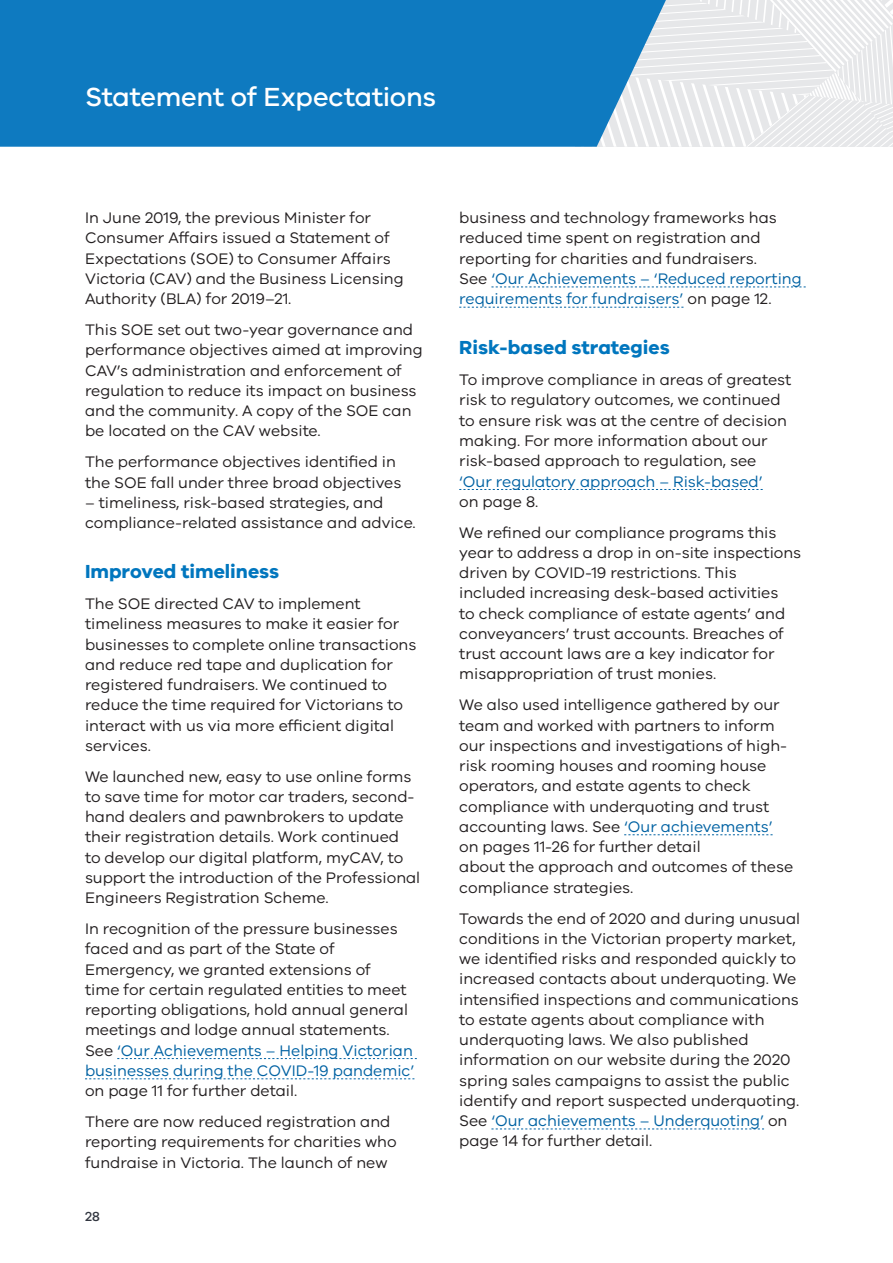
<style>
.page{position:relative;width:893px;height:1263px;background:#fff}
.page>*{position:absolute;margin:0;border:0;box-sizing:border-box;transform-origin:0 0}
.t1{font:500 27px "VIC";letter-spacing:-.01em;color:#fff}
.t2{font:700 19.5px "VIC";color:#0076be}
.t3{font:15.75px/20.2px "VIC";color:#231f20}
.t4{font:15.75px "VIC";color:#0062a3}
.t5{font:500 13.5px "VIC";color:#323640}
.s1{color:#0062a3}
</style>
<div class="page">
<svg style="left:672px;top:0;width:221px;height:147px"></svg>
<div style="left:0;top:0;width:672px;height:147px;background:#0e7ac0"></div>
<svg style="left:117px;top:1058px;width:300px;height:1px"></svg>
<svg style="left:85px;top:1078px;width:329px;height:1px"></svg>
<svg style="left:491px;top:287px;width:315px;height:1px"></svg>
<svg style="left:459px;top:307px;width:224px;height:1px"></svg>
<svg style="left:459px;top:489px;width:304px;height:1px"></svg>
<svg style="left:624px;top:834px;width:149px;height:1px"></svg>
<svg style="left:491px;top:1129px;width:273px;height:1px"></svg>
<h1 class="t1" style="left:85px;top:81px;width:352px">Statement of Expectations</h1>
<p class="t3" style="left:85px;top:207px;width:320px">In June 2019, the previous Minister for Consumer Affairs issued a Statement of Expectations (SOE) to Consumer Affairs Victoria (CAV) and the Business Licensing Authority (BLA) for 2019–21.</p>
<p class="t3" style="left:85px;top:319px;width:339px">This SOE set out two-year governance and performance objectives aimed at improving CAV’s administration and enforcement of regulation to reduce its impact on business and the community. A copy of the SOE can be located on the CAV website.</p>
<p class="t3" style="left:85px;top:451px;width:318px">The performance objectives identified in the SOE fall under three broad objectives</p>
<p class="t3" style="left:85px;top:492px;width:331px">– timeliness, risk-based strategies, and compliance-related assistance and advice.</p>
<p class="t2" style="left:85px;top:559px;width:196px">Improved timeliness</p>
<p class="t3" style="left:85px;top:593px;width:333px">The SOE directed CAV to implement timeliness measures to make it easier for businesses to complete online transactions and reduce red tape and duplication for registered fundraisers. We continued to reduce the time required for Victorians to interact with us via more efficient digital services.</p>
<p class="t3" style="left:85px;top:766px;width:337px">We launched new, easy to use online forms to save time for motor car traders, second&shy;hand dealers and pawnbrokers to update their registration details. Work continued<br>to develop our digital platform, myCAV, to support the introduction of the Professional Engineers Registration Scheme.</p>
<p class="t3" style="left:85px;top:918px;width:331px">In recognition of the pressure businesses faced and as part of the State of Emergency, we granted extensions of<br>time for certain regulated entities to meet reporting obligations, hold annual general meetings and lodge annual statements.<br>See <span class="s1">‘Our Achievements – Helping Victorian businesses during the COVID-19 pandemic’</span></p>
<p class="t3" style="left:85px;top:1075px;width:307px;line-height:30.9px">on page 11 for further detail.<br>There are now reduced registration and</p>
<p class="t3" style="left:85px;top:1131px;width:313px">reporting requirements for charities who fundraise in Victoria. The launch of new</p>
<p class="t5" style="left:85px;top:1208px;width:16px">28</p>
<p class="t3" style="left:459px;top:207px;width:344px">business and technology frameworks has reduced time spent on registration and reporting for charities and fundraisers.<br>See <span class="s1">‘Our Achievements – ‘Reduced reporting requirements for fundraisers’</span> on page 12.</p>
<p class="t2" style="left:459px;top:336px;width:212px">Risk-based strategies</p>
<p class="t3" style="left:459px;top:369px;width:334px">To improve compliance in areas of greatest risk to regulatory outcomes, we continued to ensure risk was at the centre of decision making. For more information about our risk-based approach to regulation, see</p>
<p class="t4" style="left:459px;top:472px;width:305px">‘Our regulatory approach – Risk-based’</p>
<p class="t3" style="left:459px;top:485px;width:319px;line-height:30.9px">on page 8.<br>We refined our compliance programs this</p>
<p class="t3" style="left:459px;top:542px;width:343px">year to address a drop in on-site inspections driven by COVID-19 restrictions. This included increasing desk-based activities<br>to check compliance of estate agents’ and conveyancers’ trust accounts. Breaches of trust account laws are a key indicator for misappropriation of trust monies.</p>
<p class="t3" style="left:459px;top:694px;width:335px">We also used intelligence gathered by our team and worked with partners to inform our inspections and investigations of high&shy;risk rooming houses and rooming house operators, and estate agents to check compliance with underquoting and trust accounting laws. See <span class="s1">‘Our achievements’ </span>on pages 11-26 for further detail<br>about the approach and outcomes of these compliance strategies.</p>
<p class="t3" style="left:459px;top:908px;width:342px">Towards the end of 2020 and during unusual conditions in the Victorian property market, we identified risks and responded quickly to increased contacts about underquoting. We intensified inspections and communications to estate agents about compliance with underquoting laws. We also published information on our website during the 2020 spring sales campaigns to assist the public identify and report suspected underquoting.<br>See <span class="s1">‘Our achievements – Underquoting’</span> on page 14 for further detail.</p>
</div>
